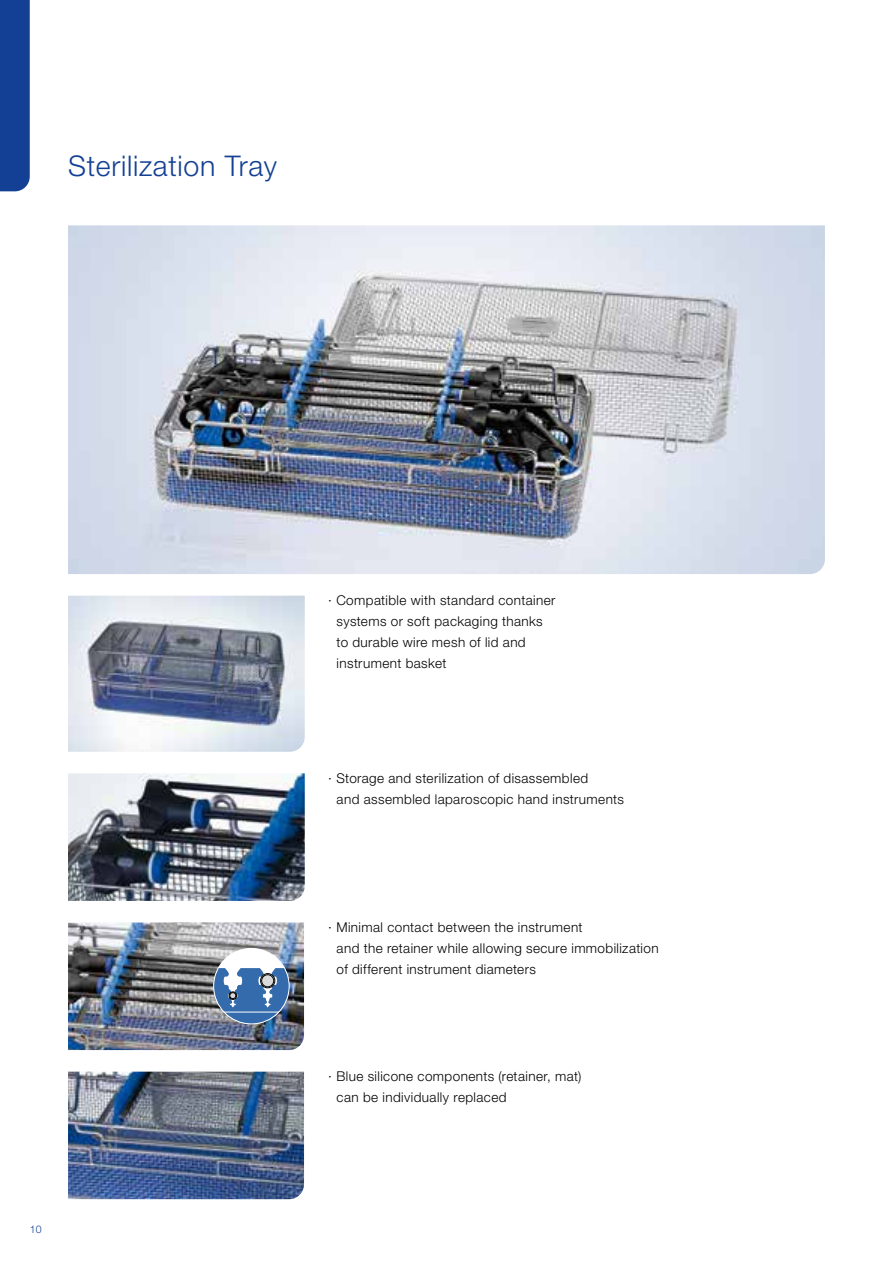
<style>
.page{position:relative;width:893px;height:1263px;background:#fff}
.page>*{position:absolute;margin:0;border:0;box-sizing:border-box;transform-origin:0 0}
.t1{font:300 28.5px "Helvetica Neue LT Pro";letter-spacing:.025em;color:#134094}
.t2{font:300 13.5px/21px "Helvetica Neue LT Pro";letter-spacing:.03em;color:#000}
.t3{font:300 10.5px "Helvetica Neue LT Pro";color:#134094}
</style>
<div class="page">
<div style="left:0;top:0;width:30px;height:191px;background:#134094"></div>
<img style="left:68px;top:225px;width:757px;height:349px">
<img style="left:68px;top:596px;width:237px;height:156px">
<img style="left:68px;top:922px;width:236px;height:128px">
<img style="left:68px;top:1071px;width:236px;height:128px">
<img style="left:68px;top:773px;width:237px;height:128px">
<div style="left:214px;top:948px;width:75px;height:76px;background:#fff;border-radius:50%"></div>
<svg style="left:214px;top:968px;width:75px;height:56px;background:#5d83b2"></svg>
<div style="left:230px;top:992px;width:6px;height:7px;border:1px solid #000;border-radius:50%"></div>
<div style="left:260px;top:973px;width:15px;height:15px;border:1px solid #000;border-radius:50%"></div>
<div style="left:262px;top:975px;width:12px;height:12px;background:#dadada;border-radius:50%"></div>
<div style="left:261px;top:974px;width:13px;height:13px;border:1px solid #000;border-radius:50%"></div>
<div style="left:213px;top:948px;width:77px;height:76px;border:1px solid #fff;border-radius:50%"></div>
<h1 class="t1" style="left:68px;top:149px;width:211px">Sterilization Tray</h1>
<p class="t3" style="left:30px;top:1223px;width:13px">10</p>
<p class="t2" style="left:337px;top:590px;width:220px;text-indent:-9px">· Compatible with standard container systems or soft packaging thanks to durable wire mesh of lid and instrument basket</p>
<p class="t2" style="left:337px;top:767px;width:289px;text-indent:-9px">· Storage and sterilization of disassembled<br>and assembled laparoscopic hand instruments</p>
<p class="t2" style="left:337px;top:916px;width:323px;text-indent:-9px">· Minimal contact between the instrument<br>and the retainer while allowing secure immobilization of different instrument diameters</p>
<p class="t2" style="left:337px;top:1066px;width:246px;text-indent:-9px">· Blue silicone components (retainer, mat) can be individually replaced</p>
</div>
